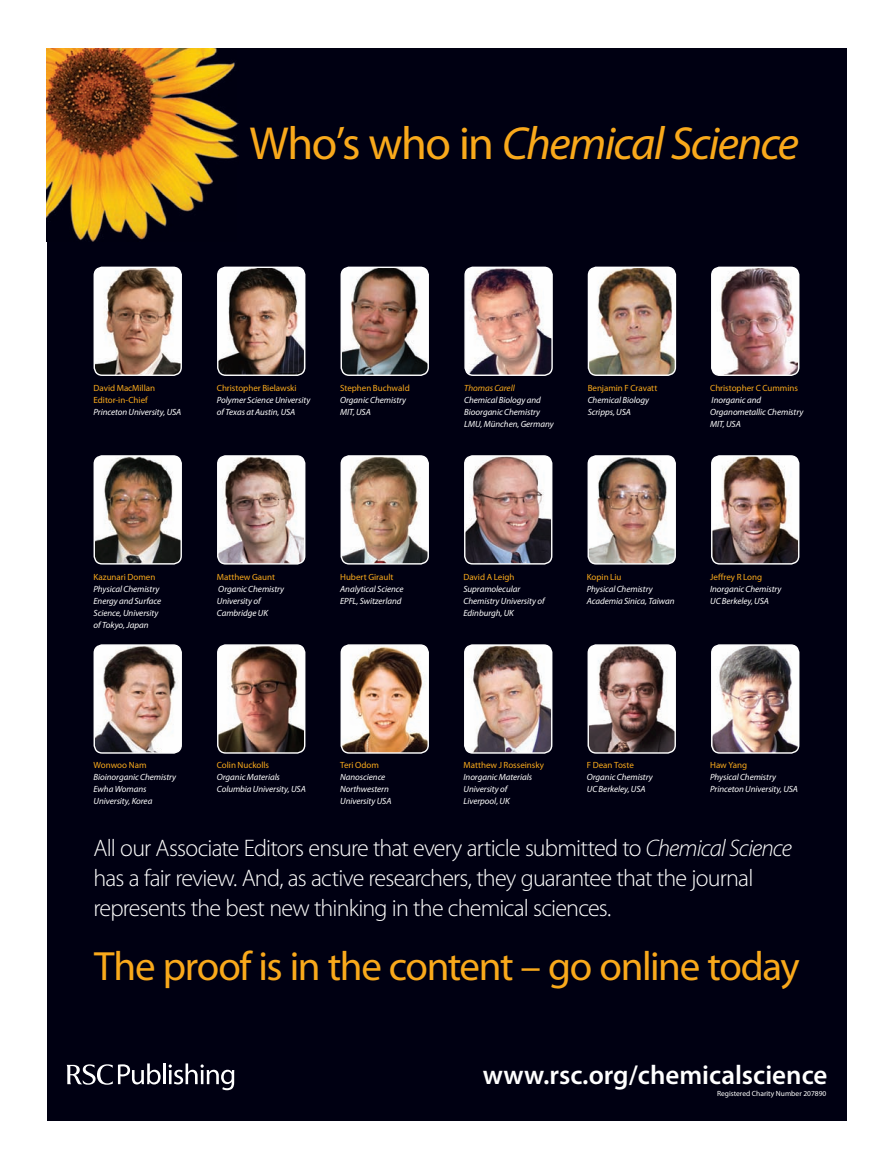
<style>
.page{position:relative;width:893px;height:1170px;background:#fff}
.page>*{position:absolute;margin:0;border:0;box-sizing:border-box;transform-origin:0 0}
.t1{font:italic 46.5px "Myriad Pro";letter-spacing:-.035em;color:#f9a91b}
.t2{font:40.95px "Myriad Pro";letter-spacing:-.035em;color:#f9a91b}
.t3{font:600 27px "Myriad Pro";color:#fff}
.t4{font:300 24px/30px "Myriad Pro";letter-spacing:-.035em;color:#fff}
.t5{font:italic 9px/12px "Myriad Pro";letter-spacing:-.005em;color:#fff}
.t6{font:9px/12px "Myriad Pro";letter-spacing:-.005em;color:#f9a91b}
.t7{font:italic 9px "Myriad Pro";letter-spacing:-.005em;color:#f9a91b}
.t8{font:7.5px "Myriad Pro";color:#fff}
.s1{font-style:normal}
.s2{font-style:italic}
</style>
<div class="page">
<div style="left:47px;top:49px;width:799px;height:1071px;background:#000012"></div>
<img style="left:94px;top:456px;width:87px;height:108px;border-radius:8px">
<div style="left:94px;top:455px;width:88px;height:109px;border:1px solid #fff;border-radius:8px"></div>
<img style="left:588px;top:645px;width:87px;height:108px;border-radius:8px">
<div style="left:588px;top:644px;width:88px;height:109px;border:1px solid #fff;border-radius:8px"></div>
<img style="left:218px;top:456px;width:87px;height:108px;border-radius:8px">
<div style="left:217px;top:455px;width:88px;height:109px;border:1px solid #fff;border-radius:8px"></div>
<img style="left:465px;top:645px;width:87px;height:108px;border-radius:8px">
<div style="left:464px;top:644px;width:88px;height:109px;border:1px solid #fff;border-radius:8px"></div>
<img style="left:94px;top:267px;width:87px;height:108px;border-radius:8px">
<div style="left:94px;top:266px;width:88px;height:110px;border:1px solid #fff;border-radius:8px"></div>
<img style="left:341px;top:267px;width:87px;height:108px;border-radius:8px">
<div style="left:341px;top:266px;width:88px;height:110px;border:1px solid #fff;border-radius:8px"></div>
<img style="left:712px;top:456px;width:87px;height:108px;border-radius:8px">
<div style="left:711px;top:455px;width:88px;height:109px;border:1px solid #fff;border-radius:8px"></div>
<img style="left:588px;top:456px;width:87px;height:108px;border-radius:8px">
<div style="left:588px;top:455px;width:88px;height:109px;border:1px solid #fff;border-radius:8px"></div>
<img style="left:341px;top:645px;width:87px;height:108px;border-radius:8px">
<div style="left:341px;top:644px;width:88px;height:109px;border:1px solid #fff;border-radius:8px"></div>
<img style="left:218px;top:645px;width:87px;height:108px;border-radius:8px">
<div style="left:217px;top:644px;width:88px;height:109px;border:1px solid #fff;border-radius:8px"></div>
<img style="left:218px;top:267px;width:87px;height:108px;border-radius:8px">
<div style="left:217px;top:266px;width:88px;height:110px;border:1px solid #fff;border-radius:8px"></div>
<img style="left:465px;top:456px;width:87px;height:108px;border-radius:8px">
<div style="left:464px;top:455px;width:88px;height:109px;border:1px solid #fff;border-radius:8px"></div>
<img style="left:712px;top:267px;width:87px;height:108px;border-radius:8px">
<div style="left:711px;top:266px;width:88px;height:110px;border:1px solid #fff;border-radius:8px"></div>
<img style="left:712px;top:645px;width:87px;height:108px;border-radius:8px">
<div style="left:711px;top:644px;width:88px;height:109px;border:1px solid #fff;border-radius:8px"></div>
<img style="left:341px;top:456px;width:87px;height:108px;border-radius:8px">
<div style="left:341px;top:455px;width:88px;height:109px;border:1px solid #fff;border-radius:8px"></div>
<img style="left:94px;top:645px;width:87px;height:108px;border-radius:8px">
<div style="left:94px;top:644px;width:88px;height:109px;border:1px solid #fff;border-radius:8px"></div>
<img style="left:465px;top:267px;width:87px;height:108px;border-radius:8px">
<div style="left:464px;top:266px;width:89px;height:110px;border:1px solid #fff;border-radius:8px"></div>
<img style="left:588px;top:267px;width:87px;height:108px;border-radius:8px">
<div style="left:588px;top:266px;width:88px;height:110px;border:1px solid #fff;border-radius:8px"></div>
<svg style="left:67px;top:1063px;width:94px;height:21px"></svg>
<hr style="left:163px;top:1063px;width:2px;height:21px;background:#fff">
<svg style="left:169px;top:1063px;width:65px;height:27px"></svg>
<img style="left:47px;top:49px;width:191px;height:192px">
<h1 class="t1" style="left:249px;top:126px;width:551px"><span class="s1">Who’s who in</span> Chemical Science</h1>
<p class="t6" style="left:94px;top:383px;width:63px">David MacMillan<br>Editor-in-Chief</p>
<p class="t5" style="left:94px;top:407px;width:89px">Princeton University, USA</p>
<p class="t6" style="left:217px;top:383px;width:81px">Christopher Bielawski</p>
<p class="t5" style="left:217px;top:395px;width:95px">Polymer Science University of Texas at Austin, USA</p>
<p class="t6" style="left:340px;top:383px;width:71px">Stephen Buchwald</p>
<p class="t5" style="left:340px;top:395px;width:67px">Organic Chemistry<br>MIT, USA</p>
<p class="t7" style="left:464px;top:385px;width:52px">Thomas Carell</p>
<p class="t5" style="left:464px;top:395px;width:91px">Chemical Biology and<br>Bioorganic Chemistry<br>LMU, München, Germany</p>
<p class="t6" style="left:588px;top:383px;width:71px">Benjamin F Cravatt</p>
<p class="t5" style="left:588px;top:395px;width:63px">Chemical Biology<br>Scripps, USA</p>
<p class="t6" style="left:710px;top:383px;width:89px">Christopher C Cummins</p>
<p class="t5" style="left:710px;top:395px;width:95px">Inorganic and<br>Organometallic Chemistry<br>MIT, USA</p>
<p class="t6" style="left:94px;top:571px;width:63px">Kazunari Domen</p>
<p class="t5" style="left:94px;top:583px;width:69px">Physical Chemistry<br>Energy and Surface<br>Science, University of Tokyo, Japan</p>
<p class="t6" style="left:217px;top:571px;width:60px">Matthew Gaunt</p>
<p class="t5" style="left:217px;top:583px;width:69px">Organic Chemistry<br>University of<br>Cambridge UK</p>
<p class="t6" style="left:340px;top:571px;width:55px">Hubert Girault</p>
<p class="t5" style="left:340px;top:583px;width:65px">Analytical Science<br>EPFL, Switzerland</p>
<p class="t6" style="left:94px;top:759px;width:54px">Wonwoo Nam</p>
<p class="t5" style="left:94px;top:771px;width:84px">Bioinorganic Chemistry<br>Ewha Womans<br>University, Korea</p>
<p class="t6" style="left:217px;top:759px;width:54px">Colin Nuckolls</p>
<p class="t5" style="left:217px;top:771px;width:90px">Organic Materials<br>Columbia University, USA</p>
<p class="t6" style="left:340px;top:759px;width:40px">Teri Odom</p>
<p class="t5" style="left:340px;top:771px;width:53px">Nanoscience<br>Northwestern<br>University USA</p>
<p class="t6" style="left:463px;top:571px;width:53px">David A Leigh</p>
<p class="t5" style="left:463px;top:583px;width:83px">Supramolecular<br>Chemistry University of<br>Edinburgh, UK</p>
<p class="t6" style="left:587px;top:571px;width:36px">Kopin Liu</p>
<p class="t5" style="left:587px;top:583px;width:89px">Physical Chemistry<br>Academia Sinica, Taiwan</p>
<p class="t6" style="left:710px;top:571px;width:54px">Jeffrey R Long</p>
<p class="t5" style="left:710px;top:583px;width:73px">Inorganic Chemistry<br>UC Berkeley, USA</p>
<p class="t6" style="left:463px;top:759px;width:82px">Matthew J Rosseinsky</p>
<p class="t5" style="left:463px;top:771px;width:70px">Inorganic Materials<br>University of<br>Liverpool, UK</p>
<p class="t6" style="left:587px;top:759px;width:49px">F Dean Toste</p>
<p class="t5" style="left:587px;top:771px;width:67px">Organic Chemistry<br>UC Berkeley, USA</p>
<p class="t6" style="left:710px;top:759px;width:38px">Haw Yang</p>
<p class="t5" style="left:710px;top:771px;width:89px">Physical Chemistry<br>Princeton University, USA</p>
<h3 class="t4" style="left:94px;top:834px;width:700px">All our Associate Editors ensure that every article submitted to <span class="s2">Chemical Science </span>has a fair review. And, as active researchers, they guarantee that the journal represents the best new thinking in the chemical sciences.</h3>
<h2 class="t2" style="left:94px;top:950px;width:707px">The proof is in the content – go online today</h2>
<h3 class="t3" style="left:483px;top:1064px;width:346px">www.rsc.org/chemicalscience</h3>
<p class="t8" style="left:717px;top:1090px;width:111px">Registered Charity Number 207890</p>
</div>
